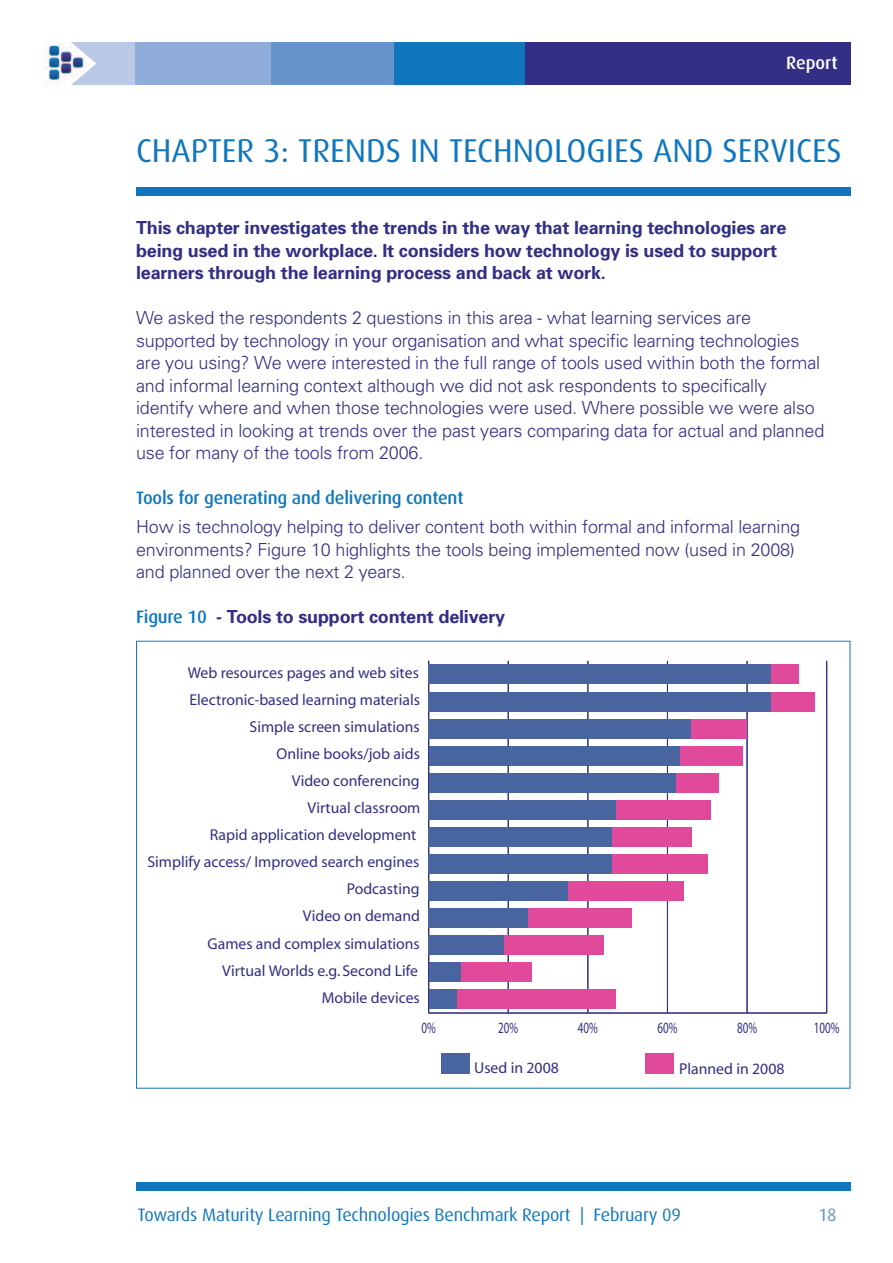
<style>
.page{position:relative;width:893px;height:1263px;background:#fff}
.page>*{position:absolute;margin:0;border:0;box-sizing:border-box;transform-origin:0 0}
.t1{font:33px "Dax";color:#1077be}
.t2{font:300 18px/22.5px "Univers";letter-spacing:-.01em;color:#322f84}
.t3{font:700 18px/22.5px "Univers";letter-spacing:-.01em;color:#322f84}
.t4{font:18px "Dax";letter-spacing:-.01em;color:#1077be}
.t5{font:500 18px "Dax";letter-spacing:-.01em;color:#1077be}
.t6{font:500 18px "Dax";color:#fff}
.t7{font:18px "Dax";color:#6894cd}
.t8{font:15.75px "Myriad";color:#322f84}
.t9{font:15.75px "Myriad";color:#322f84;scale:.7 1}
.s1{font-family:"Dax";font-weight:500;color:#1077be}
</style>
<div class="page">
<div style="left:467px;top:43px;width:383px;height:42px;background:#322f84"></div>
<div style="left:355px;top:43px;width:170px;height:42px;background:#1077be"></div>
<div style="left:270px;top:43px;width:124px;height:42px;background:#6894cd"></div>
<div style="left:135px;top:43px;width:136px;height:42px;background:#90adda"></div>
<div style="left:71px;top:43px;width:64px;height:42px;background:#b9c9e6"></div>
<svg style="left:71px;top:42px;width:25px;height:32px"></svg>
<img style="left:43px;top:43px;width:41px;height:43px">
<div style="left:136px;top:1182px;width:714px;height:9px;background:#1077be"></div>
<div style="left:136px;top:187px;width:714px;height:9px;background:#1077be"></div>
<hr style="left:429px;top:1012px;width:398px;height:1px;background:#322f84">
<hr style="left:508px;top:661px;width:1px;height:352px;background:#322f84">
<hr style="left:587px;top:661px;width:1px;height:352px;background:#322f84">
<hr style="left:667px;top:661px;width:1px;height:352px;background:#322f84">
<hr style="left:746px;top:661px;width:2px;height:352px;background:#322f84">
<hr style="left:826px;top:661px;width:1px;height:352px;background:#322f84">
<hr style="left:428px;top:661px;width:1px;height:352px;background:#322f84">
<div style="left:645px;top:1053px;width:28px;height:20px;background:#e1499a"></div>
<div style="left:771px;top:665px;width:28px;height:19px;background:#e1499a"></div>
<div style="left:771px;top:692px;width:44px;height:19px;background:#e1499a"></div>
<div style="left:691px;top:719px;width:56px;height:19px;background:#e1499a"></div>
<div style="left:679px;top:746px;width:64px;height:19px;background:#e1499a"></div>
<div style="left:675px;top:773px;width:44px;height:19px;background:#e1499a"></div>
<div style="left:616px;top:800px;width:95px;height:20px;background:#e1499a"></div>
<div style="left:612px;top:827px;width:79px;height:20px;background:#e1499a"></div>
<div style="left:612px;top:854px;width:95px;height:20px;background:#e1499a"></div>
<div style="left:568px;top:881px;width:115px;height:20px;background:#e1499a"></div>
<div style="left:528px;top:908px;width:104px;height:20px;background:#e1499a"></div>
<div style="left:504px;top:935px;width:100px;height:20px;background:#e1499a"></div>
<div style="left:460px;top:963px;width:72px;height:19px;background:#e1499a"></div>
<div style="left:456px;top:990px;width:160px;height:19px;background:#e1499a"></div>
<div style="left:441px;top:1053px;width:28px;height:20px;background:#4965a0"></div>
<div style="left:429px;top:665px;width:342px;height:19px;background:#4965a0"></div>
<div style="left:429px;top:692px;width:342px;height:19px;background:#4965a0"></div>
<div style="left:429px;top:719px;width:262px;height:19px;background:#4965a0"></div>
<div style="left:429px;top:746px;width:250px;height:19px;background:#4965a0"></div>
<div style="left:429px;top:773px;width:246px;height:19px;background:#4965a0"></div>
<div style="left:429px;top:800px;width:187px;height:20px;background:#4965a0"></div>
<div style="left:429px;top:827px;width:183px;height:20px;background:#4965a0"></div>
<div style="left:429px;top:854px;width:183px;height:20px;background:#4965a0"></div>
<div style="left:429px;top:881px;width:139px;height:20px;background:#4965a0"></div>
<div style="left:429px;top:908px;width:99px;height:20px;background:#4965a0"></div>
<div style="left:429px;top:935px;width:75px;height:20px;background:#4965a0"></div>
<div style="left:429px;top:963px;width:31px;height:19px;background:#4965a0"></div>
<div style="left:429px;top:990px;width:27px;height:19px;background:#4965a0"></div>
<p class="t6" style="left:786px;top:55px;width:53px">Report</p>
<h1 class="t1" style="left:136px;top:136px;width:707px">CHAPTER 3: TRENDS IN TECHNOLOGIES AND SERVICES</h1>
<p class="t3" style="left:136px;top:218px;width:652px">This chapter investigates the trends in the way that learning technologies are being used in the workplace. It considers how technology is used to support learners through the learning process and back at work.</p>
<p class="t2" style="left:136px;top:308px;width:690px">We asked the respondents 2 questions in this area - what learning services are supported by technology in your organisation and what specific learning technologies are you using? We were interested in the full range of tools used within both the formal and informal learning context although we did not ask respondents to specifically identify where and when those technologies were used. Where possible we were also interested in looking at trends over the past years comparing data for actual and planned use for many of the tools from 2006.</p>
<p class="t5" style="left:136px;top:490px;width:329px">Tools for generating and delivering content</p>
<p class="t2" style="left:136px;top:517px;width:666px">How is technology helping to deliver content both within formal and informal learning environments? Figure 10 highlights the tools being implemented now (used in 2008) and planned over the next 2 years.</p>
<p class="t3" style="left:136px;top:607px;width:371px"><span class="s1">Figure 10</span> - Tools to support content delivery</p>
<p class="t8" style="left:188px;top:666px;width:233px">Web resources pages and web sites</p>
<p class="t8" style="left:189px;top:693px;width:232px">Electronic-based learning materials</p>
<p class="t8" style="left:250px;top:721px;width:172px">Simple screen simulations</p>
<p class="t8" style="left:277px;top:748px;width:145px">Online books/job aids</p>
<p class="t8" style="left:292px;top:775px;width:130px">Video conferencing</p>
<p class="t8" style="left:307px;top:802px;width:115px">Virtual classroom</p>
<p class="t8" style="left:210px;top:829px;width:208px">Rapid application development</p>
<p class="t8" style="left:147px;top:856px;width:273px">Simplify access/ Improved search engines</p>
<p class="t8" style="left:347px;top:883px;width:74px">Podcasting</p>
<p class="t8" style="left:303px;top:910px;width:119px">Video on demand</p>
<p class="t8" style="left:207px;top:937px;width:214px">Games and complex simulations</p>
<p class="t8" style="left:222px;top:964px;width:198px">Virtual Worlds e.g. Second Life</p>
<p class="t8" style="left:322px;top:991px;width:100px">Mobile devices</p>
<p class="t9" style="left:421px;top:1022px;width:22px">0%</p>
<p class="t9" style="left:498px;top:1022px;width:30px">20%</p>
<p class="t9" style="left:578px;top:1022px;width:30px">40%</p>
<p class="t9" style="left:657px;top:1022px;width:30px">60%</p>
<p class="t9" style="left:737px;top:1022px;width:30px">80%</p>
<p class="t9" style="left:814px;top:1022px;width:38px">100%</p>
<p class="t8" style="left:474px;top:1062px;width:86px">Used in 2008</p>
<p class="t8" style="left:679px;top:1062px;width:107px">Planned in 2008</p>
<p class="t4" style="left:138px;top:1207px;width:545px">Towards Maturity Learning Technologies Benchmark Report | February 09</p>
<p class="t7" style="left:818px;top:1207px;width:20px">18</p>
</div>
